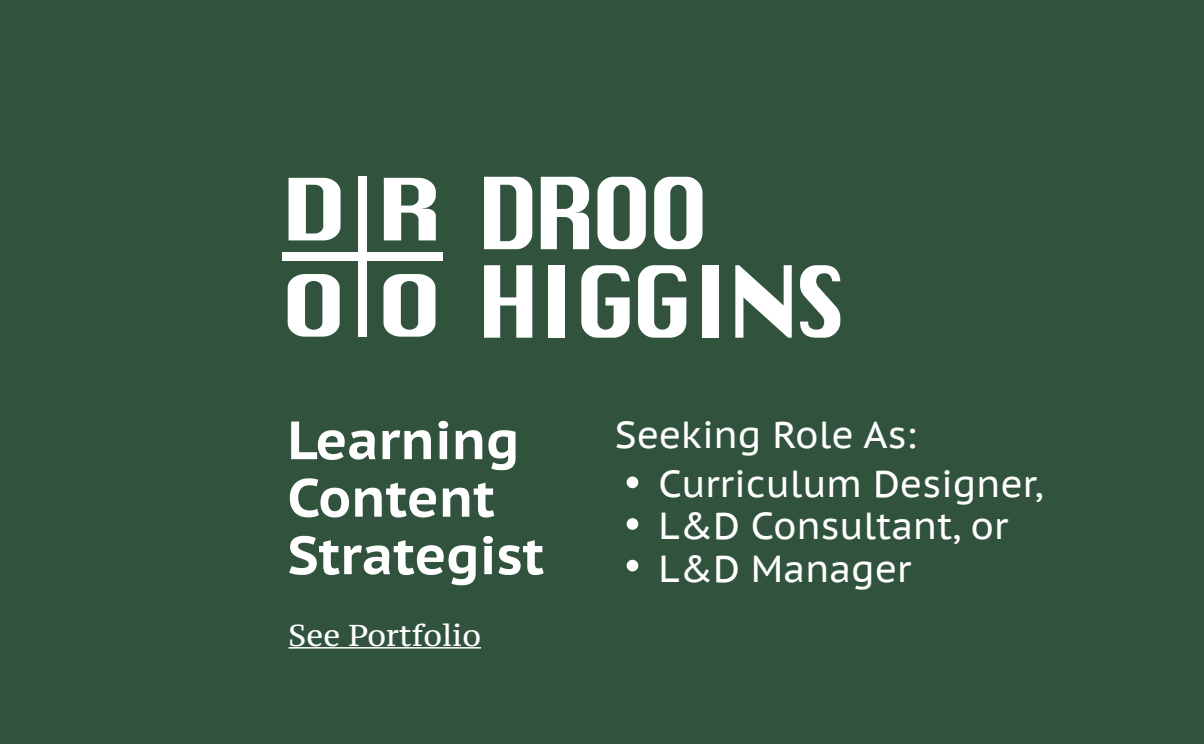
<style>
.page{position:relative;width:1204px;height:744px;background:#31533d}
.page>*{position:absolute;margin:0;border:0;box-sizing:border-box;transform-origin:0 0}
.t1{font:96.62px/88.5px "Silom";letter-spacing:-.08em;color:#fff}
.t2{font:700 53.75px/57.5px "PT Sans Caption";color:#fff}
.t3{font:37.5px/48.8px "PT Sans Caption";color:#fff}
.t4{font:30px "PT Serif Caption";color:#fff}
</style>
<div class="page">
<hr style="left:288px;top:647px;width:193px;height:2px;background:#fff">
<svg style="left:384px;top:178px;width:52px;height:62px"></svg>
<svg style="left:288px;top:178px;width:52px;height:62px"></svg>
<div style="left:358px;top:176px;width:9px;height:161px;background:#fff"></div>
<div style="left:282px;top:252px;width:160px;height:9px;background:#fff"></div>
<svg style="left:288px;top:274px;width:52px;height:63px"></svg>
<svg style="left:383px;top:274px;width:52px;height:63px"></svg>
<div style="left:626px;top:477px;width:12px;height:11px;background:#fff;border-radius:50%"></div>
<div style="left:626px;top:518px;width:12px;height:12px;background:#fff;border-radius:50%"></div>
<div style="left:626px;top:560px;width:12px;height:11px;background:#fff;border-radius:50%"></div>
<h1 class="t1" style="left:476px;top:172px;width:374px">DROO<br>HIGGINS</h1>
<h2 class="t2" style="left:288px;top:410px;width:258px">Learning<br>Content<br>Strategist</h2>
<p class="t3" style="left:658px;top:409px;width:386px;text-indent:-44px">Seeking Role As:<br>Curriculum Designer,</p>
<p class="t3" style="left:658px;top:504px;width:351px;line-height:42.5px">L&amp;D Consultant, or<br>L&amp;D Manager</p>
<p class="t4" style="left:288px;top:615px;width:194px">See Portfolio</p>
</div>
